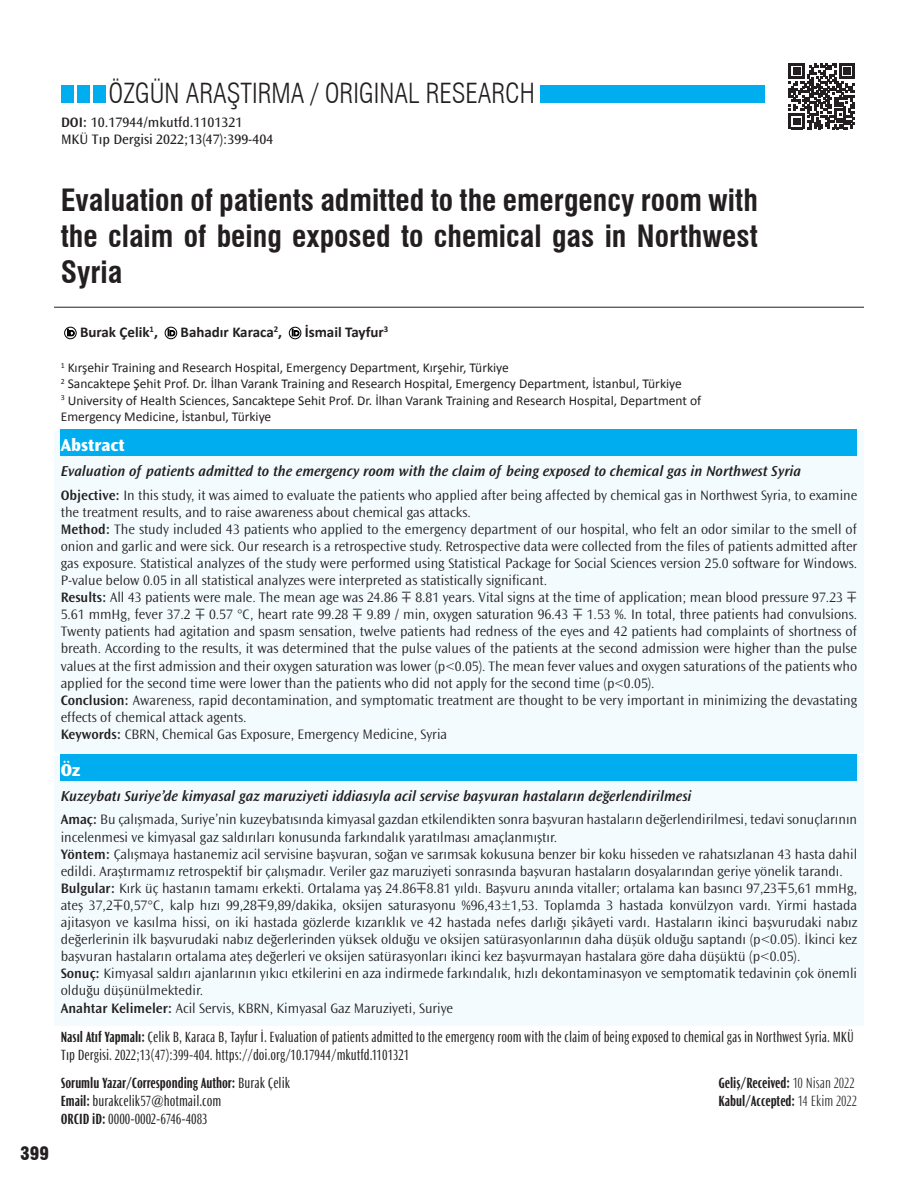
<style>
.page{position:relative;width:918px;height:1188px;background:#fff}
.page>*{position:absolute;margin:0;border:0;box-sizing:border-box;transform-origin:0 0}
.Makale_Ana_Başlık_TR{font:700 condensed 30px/36px "Swiss 721 BT";color:#231f20;text-align:justify}
.t1{font:300 condensed 27px "Swiss 721 BT";color:#231f20}
.Abstract-EN{font:800 18px "Ocean Sans MT Pro";color:#fff}
.t2{font:900 condensed 18px "Swiss 721 BT";color:#231f20}
.Yazışma_Adresi{font:condensed 15px/18px "Ocean Sans MT Pro";color:#231f20}
.Özetin_Başlığı-TR{font:italic 600 15px "Ocean Sans MT Pro";color:#231f20}
.Özetin_Başlığı-EN{font:italic 600 15px "Ocean Sans MT Pro";color:#231f20}
.Geliş_Kabul_Tarihi{font:700 condensed 15px "Ocean Sans MT Pro";color:#231f20}
.Yazışma_Adresi-2{font:700 condensed 15px "Ocean Sans MT Pro";color:#231f20}
.Yazar_İsimleri-TR{font:700 15px "Calibri";color:#231f20}
.Özet_Metin_TR{font:300 14.25px/17.1px "Ocean Sans MT Pro";color:#231f20}
.Özet_Metin-EN{font:300 14.25px/17.1px "Ocean Sans MT Pro";color:#231f20}
.DOI_url{font:14.25px "Ocean Sans Std";color:#231f20}
.DOI{font:14.25px "Ocean Sans Std";color:#231f20}
.Yazarın_Kurumu-TR{font:13.5px/16.2px "Calibri";color:#231f20}
.s1{font-weight:600}
.s2{font-family:"Cambria";font-weight:400}
.s3{font-weight:700}
.s4{font-weight:300}
.s5{font-weight:400}
</style>
<div class="page">
<div style="left:93px;top:85px;width:12px;height:18px;background:#00aeef"></div>
<div style="left:540px;top:86px;width:225px;height:17px;background:#00aeef"></div>
<div style="left:77px;top:85px;width:12px;height:18px;background:#00aeef"></div>
<div style="left:61px;top:85px;width:13px;height:18px;background:#00aeef"></div>
<svg style="left:789px;top:63px;width:66px;height:66px"></svg>
<hr style="left:54px;top:307px;width:810px;height:1px;background:#231f20">
<div style="left:64px;top:327px;width:13px;height:12px;border:1px solid #000;border-radius:50%"></div>
<svg style="left:67px;top:329px;width:7px;height:7px"></svg>
<div style="left:165px;top:327px;width:12px;height:12px;border:1px solid #000;border-radius:50%"></div>
<svg style="left:168px;top:329px;width:7px;height:7px"></svg>
<div style="left:289px;top:327px;width:12px;height:12px;border:1px solid #000;border-radius:50%"></div>
<svg style="left:292px;top:329px;width:7px;height:7px"></svg>
<div style="left:54px;top:431px;width:810px;height:321px;background:#f3fbfe"></div>
<div style="left:61px;top:429px;width:796px;height:27px;background:#00aeef"></div>
<div style="left:54px;top:756px;width:810px;height:270px;background:#f3fbfe"></div>
<div style="left:61px;top:754px;width:796px;height:27px;background:#00aeef"></div>
<h2 class="t1" style="left:109px;top:77px;width:428px">ÖZGÜN ARAŞTIRMA / ORIGINAL RESEARCH</h2>
<p class="DOI" style="left:61px;top:114px;width:183px"><span class="s1">DOI:</span> 10.17944/mkutfd.1101321</p>
<p class="DOI_url" style="left:61px;top:131px;width:214px">MKÜ Tıp Dergisi 2022;13(47):399-404</p>
<p class="t2" style="left:20px;top:1143px;width:30px">399</p>
<p class="Makale_Ana_Başlık_TR" style="left:61px;top:182px;width:699px">Evaluation of patients admitted to the emergency room with the claim of being exposed to chemical gas in Northwest Syria</p>
<p class="Yazar_İsimleri-TR" style="left:80px;top:321px;width:79px">Burak Çelik<sup>1</sup>,</p>
<p class="Yazar_İsimleri-TR" style="left:181px;top:321px;width:103px">Bahadır Karaca<sup>2</sup>,</p>
<p class="Yazar_İsimleri-TR" style="left:305px;top:321px;width:85px">İsmail Tayfur<sup>3</sup></p>
<p class="Yazarın_Kurumu-TR" style="left:61px;top:359px;width:450px"><sup>1</sup> Kırşehir Training and Research Hospital, Emergency Department, Kırşehir, Türkiye</p>
<p class="Yazarın_Kurumu-TR" style="left:61px;top:375px;width:623px"><sup>2</sup> Sancaktepe Şehit Prof. Dr. İlhan Varank Training and Research Hospital, Emergency Department, İstanbul, Türkiye</p>
<p class="Yazarın_Kurumu-TR" style="left:61px;top:392px;width:642px"><sup>3</sup> University of Health Sciences, Sancaktepe Sehit Prof. Dr. İlhan Varank Training and Research Hospital, Department of<br>Emergency Medicine, İstanbul, Türkiye</p>
<p class="Abstract-EN" style="left:61px;top:434px;width:66px">Abstract</p>
<p class="Özetin_Başlığı-TR" style="left:61px;top:462px;width:742px">Evaluation of patients admitted to the emergency room with the claim of being exposed to chemical gas in Northwest Syria</p>
<p class="Özet_Metin_TR" style="left:61px;top:486px;width:798px"><span class="s1">Objective:</span> In this study, it was aimed to evaluate the patients who applied after being affected by chemical gas in Northwest Syria, to examine the treatment results, and to raise awareness about chemical gas attacks.</p>
<p class="Özet_Metin_TR" style="left:61px;top:520px;width:798px;text-align:justify"><span class="s1">Method:</span> The study included 43 patients who applied to the emergency department of our hospital, who felt an odor similar to the smell of onion and garlic and were sick. Our research is a retrospective study. Retrospective data were collected from the files of patients admitted after gas exposure. Statistical analyzes of the study were performed using Statistical Package for Social Sciences version 25.0 software for Windows.<br>P-value below 0.05 in all statistical analyzes were interpreted as statistically significant.</p>
<p class="Özet_Metin_TR" style="left:61px;top:589px;width:798px;text-align:justify"><span class="s1">Results:</span> All 43 patients were male. The mean age was 24.86 <span class="s2">∓</span> 8.81 years. Vital signs at the time of application; mean blood pressure 97.23 <span class="s2">∓ </span>5.61 mmHg, fever 37.2 <span class="s2">∓</span> 0.57 °C, heart rate 99.28 <span class="s2">∓</span> 9.89 / min, oxygen saturation 96.43 <span class="s2">∓</span> 1.53 %. In total, three patients had convulsions.<br>Twenty patients had agitation and spasm sensation, twelve patients had redness of the eyes and 42 patients had complaints of shortness of breath. According to the results, it was determined that the pulse values of the patients at the second admission were higher than the pulse values at the first admission and their oxygen saturation was lower (p&lt;0.05). The mean fever values and oxygen saturations of the patients who applied for the second time were lower than the patients who did not apply for the second time (p&lt;0.05).</p>
<p class="Özet_Metin_TR" style="left:61px;top:691px;width:798px"><span class="s1">Conclusion:</span> Awareness, rapid decontamination, and symptomatic treatment are thought to be very important in minimizing the devastating effects of chemical attack agents.</p>
<p class="Özet_Metin_TR" style="left:61px;top:726px;width:388px"><span class="s1">Keywords:</span> CBRN, Chemical Gas Exposure, Emergency Medicine, Syria</p>
<p class="Abstract-EN" style="left:61px;top:759px;width:21px">Öz</p>
<p class="Özetin_Başlığı-EN" style="left:61px;top:787px;width:632px">Kuzeybatı Suriye’de kimyasal gaz maruziyeti iddiasıyla acil servise başvuran hastaların değerlendirilmesi</p>
<p class="Özet_Metin-EN" style="left:61px;top:811px;width:798px"><span class="s1">Amaç:</span> Bu çalışmada, Suriye’nin kuzeybatısında kimyasal gazdan etkilendikten sonra başvuran hastaların değerlendirilmesi, tedavi sonuçlarının incelenmesi ve kimyasal gaz saldırıları konusunda farkındalık yaratılması amaçlanmıştır.</p>
<p class="Özet_Metin-EN" style="left:61px;top:845px;width:798px"><span class="s1">Yöntem:</span> Çalışmaya hastanemiz acil servisine başvuran, soğan ve sarımsak kokusuna benzer bir koku hisseden ve rahatsızlanan 43 hasta dahil edildi. Araştırmamız retrospektif bir çalışmadır. Veriler gaz maruziyeti sonrasında başvuran hastaların dosyalarından geriye yönelik tarandı.</p>
<p class="Özet_Metin-EN" style="left:61px;top:880px;width:798px;text-align:justify"><span class="s1">Bulgular:</span> Kırk üç hastanın tamamı erkekti. Ortalama yaş 24.86<span class="s2">∓</span>8.81 yıldı. Başvuru anında vitaller; ortalama kan basıncı 97,23<span class="s2">∓</span>5,61 mmHg, ateş 37,2<span class="s2">∓</span>0,57°C, kalp hızı 99,28<span class="s2">∓</span>9,89/dakika, oksijen saturasyonu %96,43±1,53. Toplamda 3 hastada konvülzyon vardı. Yirmi hastada ajitasyon ve kasılma hissi, on iki hastada gözlerde kızarıklık ve 42 hastada nefes darlığı şikâyeti vardı. Hastaların ikinci başvurudaki nabız değerlerinin ilk başvurudaki nabız değerlerinden yüksek olduğu ve oksijen satürasyonlarının daha düşük olduğu saptandı (p&lt;0.05). İkinci kez başvuran hastaların ortalama ateş değerleri ve oksijen satürasyonları ikinci kez başvurmayan hastalara göre daha düşüktü (p&lt;0.05).</p>
<p class="Özet_Metin-EN" style="left:61px;top:965px;width:798px"><span class="s1">Sonuç:</span> Kimyasal saldırı ajanlarının yıkıcı etkilerini en aza indirmede farkındalık, hızlı dekontaminasyon ve semptomatik tedavinin çok önemli olduğu düşünülmektedir.</p>
<p class="Özet_Metin-EN" style="left:61px;top:999px;width:394px"><span class="s1">Anahtar Kelimeler:</span> Acil Servis, KBRN, Kimyasal Gaz Maruziyeti, Suriye</p>
<p class="Yazışma_Adresi" style="left:61px;top:1028px;width:795px"><span class="s3">Nasıl Atıf Yapmalı:</span> Çelik B, Karaca B, Tayfur İ. Evaluation of patients admitted to the emergency room with the claim of being exposed to chemical gas in Northwest Syria. MKÜ<br>Tıp Dergisi. 2022;13(47):399-404. https://doi.org/10.17944/mkutfd.1101321</p>
<p class="Geliş_Kabul_Tarihi" style="left:718px;top:1073px;width:138px">Geliş/Received: <span class="s4">10 Nisan 2022</span></p>
<p class="Geliş_Kabul_Tarihi" style="left:718px;top:1091px;width:140px">Kabul/Accepted: <span class="s4">14 Ekim 2022</span></p>
<p class="Yazışma_Adresi-2" style="left:61px;top:1073px;width:231px">Sorumlu Yazar/Corresponding Author: <span class="s5">Burak Çelik</span></p>
<p class="Yazışma_Adresi" style="left:61px;top:1092px;width:162px"><span class="s3">Email:</span> burakcelik57@hotmail.com</p>
<p class="Yazışma_Adresi" style="left:61px;top:1110px;width:148px"><span class="s3">ORCID iD:</span> 0000-0002-6746-4083</p>
</div>
